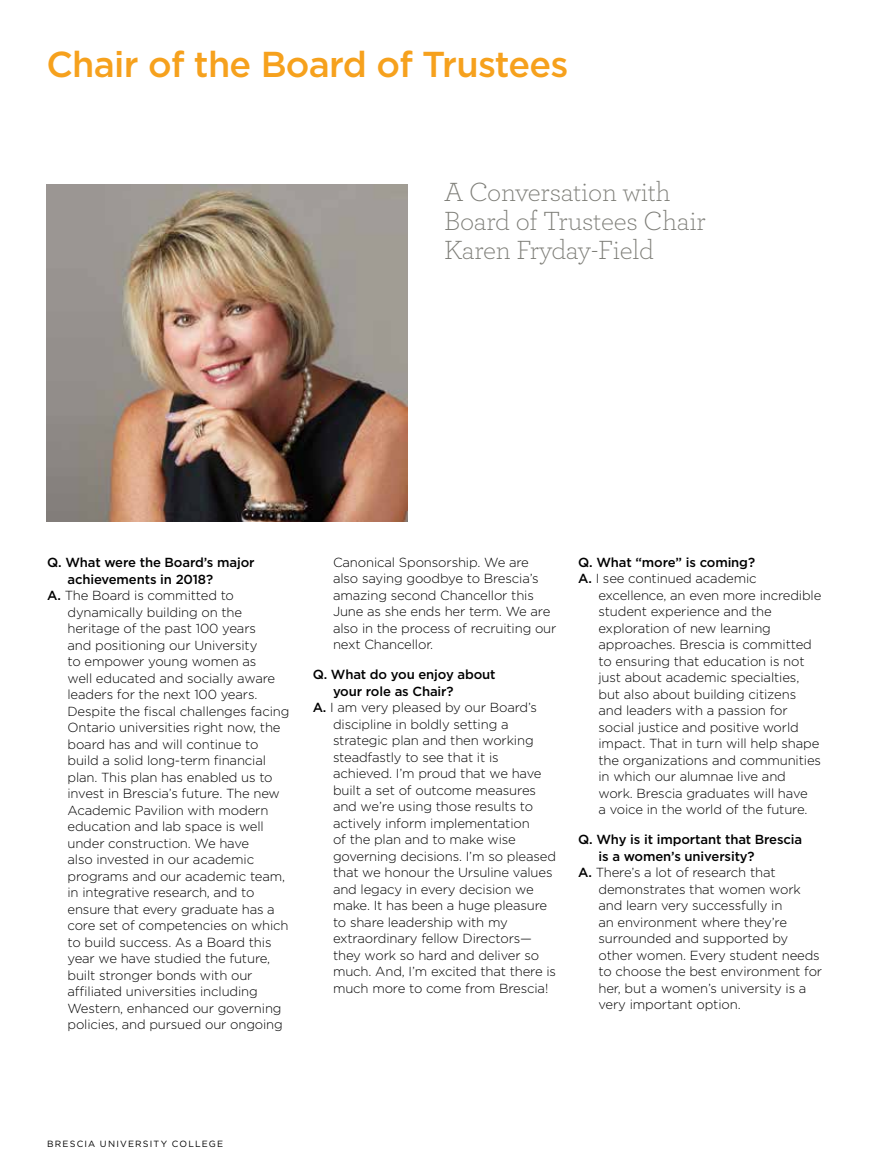
<style>
.page{position:relative;width:891px;height:1175px;background:#fff}
.page>*{position:absolute;margin:0;border:0;box-sizing:border-box;transform-origin:0 0}
.t1{font:500 36px "Gotham";letter-spacing:-.02em;color:#f6a11d}
.t2{font:300 27.6px/29px "Archer";letter-spacing:-.01em;color:#7d7d77}
.t3{font:300 13.2px/16.5px "Gotham";letter-spacing:-.01em;color:#000}
.t4{font:500 13.2px "Gotham";letter-spacing:-.01em;color:#000}
.t5{font:9px "Gotham";letter-spacing:.13em;color:#000}
.s1{font-weight:500}
</style>
<div class="page">
<img style="left:46px;top:184px;width:361px;height:337px">
<h1 class="t1" style="left:46px;top:41px;width:524px">Chair of the Board of Trustees</h1>
<h2 class="t2" style="left:444px;top:176px;width:263px">A Conversation with<br>Board of Trustees Chair<br>Karen Fryday-Field</h2>
<p class="t4" style="left:47px;top:554px;width:209px">Q. What were the Board’s major</p>
<p class="t4" style="left:68px;top:570px;width:147px">achievements in 2018?</p>
<p class="t3" style="left:47px;top:587px;width:188px"><span class="s1">A.</span> The Board is committed to</p>
<p class="t3" style="left:68px;top:603px;width:176px">dynamically building on the</p>
<p class="t3" style="left:68px;top:620px;width:190px">heritage of the past 100 years</p>
<p class="t3" style="left:68px;top:636px;width:191px">and positioning our University</p>
<p class="t3" style="left:68px;top:653px;width:190px">to empower young women as</p>
<p class="t3" style="left:68px;top:669px;width:209px">well educated and socially aware</p>
<p class="t3" style="left:68px;top:686px;width:191px">leaders for the next 100 years.</p>
<p class="t3" style="left:68px;top:702px;width:223px">Despite the fiscal challenges facing</p>
<p class="t3" style="left:68px;top:719px;width:215px">Ontario universities right now, the</p>
<p class="t3" style="left:68px;top:735px;width:192px">board has and will continue to</p>
<p class="t3" style="left:68px;top:752px;width:200px">build a solid long-term financial</p>
<p class="t3" style="left:68px;top:768px;width:207px">plan. This plan has enabled us to</p>
<p class="t3" style="left:68px;top:785px;width:214px">invest in Brescia’s future. The new</p>
<p class="t3" style="left:68px;top:801px;width:202px">Academic Pavilion with modern</p>
<p class="t3" style="left:68px;top:818px;width:198px">education and lab space is well</p>
<p class="t3" style="left:68px;top:834px;width:183px">under construction. We have</p>
<p class="t3" style="left:68px;top:851px;width:188px">also invested in our academic</p>
<p class="t3" style="left:68px;top:867px;width:219px">programs and our academic team,</p>
<p class="t3" style="left:68px;top:884px;width:189px">in integrative research, and to</p>
<p class="t3" style="left:68px;top:900px;width:209px">ensure that every graduate has a</p>
<p class="t3" style="left:68px;top:917px;width:223px">core set of competencies on which</p>
<p class="t3" style="left:68px;top:933px;width:206px">to build success. As a Board this</p>
<p class="t3" style="left:68px;top:950px;width:204px">year we have studied the future,</p>
<p class="t3" style="left:68px;top:966px;width:187px">built stronger bonds with our</p>
<p class="t3" style="left:68px;top:983px;width:192px">affiliated universities including</p>
<p class="t3" style="left:68px;top:999px;width:216px">Western, enhanced our governing</p>
<p class="t3" style="left:68px;top:1016px;width:217px">policies, and pursued our ongoing</p>
<p class="t3" style="left:333px;top:553px;width:225px">Canonical Sponsorship. We are also saying goodbye to Brescia’s amazing second Chancellor this<br>June as she ends her term. We are also in the process of recruiting our next Chancellor.</p>
<p class="t4" style="left:313px;top:666px;width:184px">Q. What do you enjoy about</p>
<p class="t4" style="left:333px;top:682px;width:122px">your role as Chair?</p>
<p class="t3" style="left:313px;top:699px;width:226px"><span class="s1">A.</span> I am very pleased by our Board’s</p>
<p class="t3" style="left:333px;top:715px;width:177px">discipline in boldly setting a</p>
<p class="t3" style="left:333px;top:732px;width:202px">strategic plan and then working</p>
<p class="t3" style="left:333px;top:748px;width:167px">steadfastly to see that it is</p>
<p class="t3" style="left:333px;top:765px;width:210px">achieved. I’m proud that we have</p>
<p class="t3" style="left:333px;top:781px;width:205px">built a set of outcome measures</p>
<p class="t3" style="left:333px;top:798px;width:202px">and we’re using those results to</p>
<p class="t3" style="left:333px;top:814px;width:198px">actively inform implementation</p>
<p class="t3" style="left:333px;top:831px;width:184px">of the plan and to make wise</p>
<p class="t3" style="left:333px;top:847px;width:225px">governing decisions. I’m so pleased</p>
<p class="t3" style="left:333px;top:864px;width:221px">that we honour the Ursuline values</p>
<p class="t3" style="left:333px;top:880px;width:202px">and legacy in every decision we</p>
<p class="t3" style="left:333px;top:897px;width:216px">make. It has been a huge pleasure</p>
<p class="t3" style="left:333px;top:913px;width:176px">to share leadership with my</p>
<p class="t3" style="left:333px;top:930px;width:201px">extraordinary fellow Directors—</p>
<p class="t3" style="left:333px;top:946px;width:208px">they work so hard and deliver so</p>
<p class="t3" style="left:333px;top:963px;width:225px">much. And, I’m excited that there is</p>
<p class="t3" style="left:333px;top:979px;width:217px">much more to come from Brescia!</p>
<p class="t4" style="left:578px;top:553px;width:178px">Q. What “more” is coming?</p>
<p class="t3" style="left:578px;top:570px;width:180px"><span class="s1">A.</span> I see continued academic</p>
<p class="t3" style="left:599px;top:586px;width:224px">excellence, an even more incredible</p>
<p class="t3" style="left:599px;top:603px;width:175px">student experience and the</p>
<p class="t3" style="left:599px;top:619px;width:174px">exploration of new learning</p>
<p class="t3" style="left:599px;top:636px;width:215px">approaches. Brescia is committed</p>
<p class="t3" style="left:599px;top:652px;width:208px">to ensuring that education is not</p>
<p class="t3" style="left:599px;top:669px;width:202px">just about academic specialties,</p>
<p class="t3" style="left:599px;top:685px;width:199px">but also about building citizens</p>
<p class="t3" style="left:599px;top:702px;width:191px">and leaders with a passion for</p>
<p class="t3" style="left:599px;top:718px;width:202px">social justice and positive world</p>
<p class="t3" style="left:599px;top:735px;width:222px">impact. That in turn will help shape</p>
<p class="t3" style="left:599px;top:751px;width:224px">the organizations and communities</p>
<p class="t3" style="left:599px;top:768px;width:189px">in which our alumnae live and</p>
<p class="t3" style="left:599px;top:784px;width:211px">work. Brescia graduates will have</p>
<p class="t3" style="left:599px;top:801px;width:211px">a voice in the world of the future.</p>
<p class="t4" style="left:578px;top:831px;width:225px">Q. Why is it important that Brescia</p>
<p class="t4" style="left:599px;top:847px;width:158px">is a women’s university?</p>
<p class="t3" style="left:578px;top:864px;width:199px"><span class="s1">A.</span> There’s a lot of research that</p>
<p class="t3" style="left:599px;top:880px;width:204px">demonstrates that women work</p>
<p class="t3" style="left:599px;top:897px;width:185px">and learn very successfully in</p>
<p class="t3" style="left:599px;top:913px;width:190px">an environment where they’re</p>
<p class="t3" style="left:599px;top:930px;width:191px">surrounded and supported by</p>
<p class="t3" style="left:599px;top:946px;width:223px">other women. Every student needs</p>
<p class="t3" style="left:599px;top:963px;width:225px">to choose the best environment for</p>
<p class="t3" style="left:599px;top:979px;width:209px">her, but a women’s university is a</p>
<p class="t3" style="left:599px;top:996px;width:144px">very important option.</p>
<p class="t5" style="left:47px;top:1138px;width:178px">BRESCIA UNIVERSITY COLLEGE</p>
</div>
